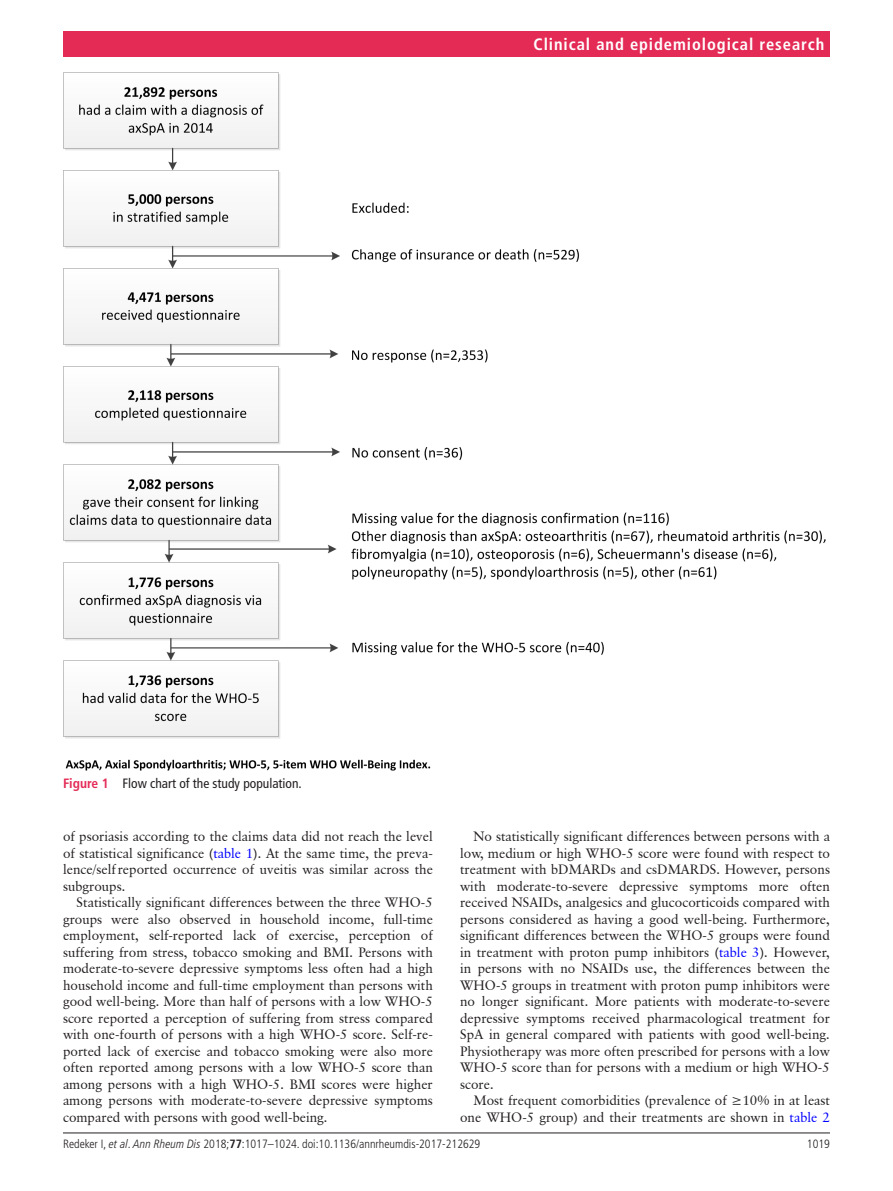
<style>
.page{position:relative;width:893px;height:1191px;background:#fff}
.page>*{position:absolute;margin:0;border:0;box-sizing:border-box;transform-origin:0 0}
.t1{font:700 condensed 16.5px "Frutiger LT Pro";letter-spacing:.055em;color:#fff}
.t2{font:13.5px/16.5px "Classical Garamond BT";color:#231f20;text-align:justify}
.t3{font:condensed 13.5px "Frutiger LT Pro";color:#231f20}
.t4{font:300 condensed 12px "Frutiger LT Pro";color:#231f20}
.s1{font-weight:700;color:#e42b56}
.s2{color:#00f}
.s3{font-style:italic}
.s4{font-weight:700}
</style>
<div class="page">
<hr style="left:63px;top:1132px;width:767px;height:1px;background:#231f20">
<div style="left:63px;top:31px;width:767px;height:25px;background:#e42b56"></div>
<img style="left:63px;top:72px;width:763px;height:699px">
<p class="t1" style="left:534px;top:34px;width:292px">Clinical and epidemiological research</p>
<p class="t3" style="left:63px;top:775px;width:240px"><span class="s1">Figure 1</span> Flow chart of the study population.</p>
<p class="t2" style="left:63px;top:828px;width:371px">of psoriasis according to the claims data did not reach the level of statistical significance (<span class="s2">table 1</span>). At the same time, the preva&shy;lence/selfreported occurrence of uveitis was similar across the subgroups.</p>
<p class="t2" style="left:63px;top:894px;width:371px;text-indent:14px">Statistically significant differences between the three WHO-5 groups were also observed in household income, full-time employment, self-reported lack of exercise, perception of suffering from stress, tobacco smoking and BMI. Persons with moderate-to-severe depressive symptoms less often had a high household income and full-time employment than persons with good well-being. More than half of persons with a low WHO-5 score reported a perception of suffering from stress compared with one-fourth of persons with a high WHO-5 score. Self-re&shy;ported lack of exercise and tobacco smoking were also more often reported among persons with a low WHO-5 score than among persons with a high WHO-5. BMI scores were higher among persons with moderate-to-severe depressive symptoms compared with persons with good well-being.</p>
<p class="t2" style="left:460px;top:828px;width:371px;text-indent:14px">No statistically significant differences between persons with a low, medium or high WHO-5 score were found with respect to treatment with bDMARDs and csDMARDS. However, persons with moderate-to-severe depressive symptoms more often received NSAIDs, analgesics and glucocorticoids compared with persons considered as having a good well-being. Furthermore, significant differences between the WHO-5 groups were found in treatment with proton pump inhibitors (<span class="s2">table 3</span>). However, in persons with no NSAIDs use, the differences between the WHO-5 groups in treatment with proton pump inhibitors were no longer significant. More patients with moderate-to-severe depressive symptoms received pharmacological treatment for SpA in general compared with patients with good well-being.<br>Physiotherapy was more often prescribed for persons with a low WHO-5 score than for persons with a medium or high WHO-5 score.</p>
<p class="t2" style="left:460px;top:1092px;width:371px;text-align:right">Most frequent comorbidities (prevalence of ≥10% in at least one WHO-5 group) and their treatments are shown in <span class="s2">table 2</span></p>
<p class="t4" style="left:63px;top:1136px;width:419px">Redeker I, <span class="s3">et al</span>. <span class="s3">Ann Rheum Dis</span> 2018;<span class="s4">77</span>:1017–1024. doi:10.1136/annrheumdis-2017-212629</p>
<p class="t4" style="left:807px;top:1136px;width:25px">1019</p>
</div>
